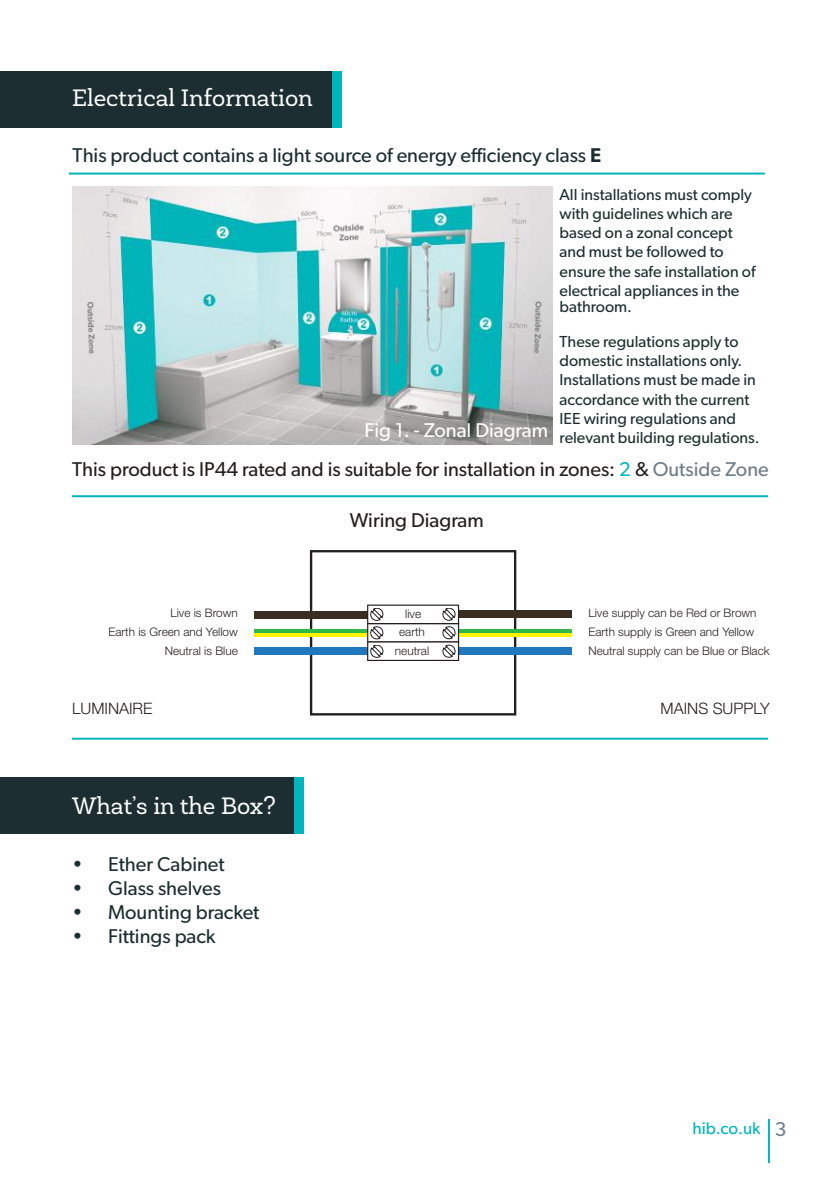
<style>
.page{position:relative;width:840px;height:1191px;background:#fff}
.page>*{position:absolute;margin:0;border:0;box-sizing:border-box;transform-origin:0 0}
.t1{font:24px "Newslab";color:#fff}
.t2{font:20px "Gibson";color:#1c2e31}
.t3{font:20px "Gibson";color:#241f1f}
.t4{font:20px "Gibson";color:#fff}
.t5{font:17px "Gibson";color:#00b5bb}
.t6{font:16px/19.2px "Gibson";color:#1c2e31}
.t7{font:300 15.8px "Helvetica Neue LT Std";color:#241f1f}
.t8{font:300 11.8px/18.8px "Helvetica Neue LT Std";color:#241f1f;text-align:center}
.s1{font-weight:600}
.s2{color:#00b5bb}
.s3{color:#707c88}
.s4{font-size:20px;color:#707c88}
</style>
<div class="page">
<hr style="left:767px;top:1119px;width:2px;height:44px;background:#00b5bb">
<div style="left:0;top:71px;width:332px;height:57px;background:#1c2e31"></div>
<div style="left:332px;top:71px;width:9px;height:57px;background:#00b5bb"></div>
<img style="left:72px;top:187px;width:480px;height:257px">
<hr style="left:72px;top:495px;width:695px;height:2px;background:#00b5bb">
<hr style="left:69px;top:173px;width:695px;height:2px;background:#00b5bb">
<hr style="left:72px;top:737px;width:695px;height:2px;background:#00b5bb">
<div style="left:0;top:777px;width:294px;height:56px;background:#1c2e31"></div>
<div style="left:294px;top:777px;width:9px;height:56px;background:#00b5bb"></div>
<div style="left:458px;top:611px;width:113px;height:7px;background:#3a2d22"></div>
<div style="left:458px;top:629px;width:113px;height:7px;background:#33b848"></div>
<div style="left:458px;top:647px;width:113px;height:7px;background:#2278bd"></div>
<div style="left:254px;top:629px;width:113px;height:7px;background:#33b848"></div>
<hr style="left:458px;top:633px;width:113px;height:4px;background:#fff300">
<hr style="left:254px;top:633px;width:113px;height:4px;background:#fff300">
<div style="left:254px;top:647px;width:113px;height:7px;background:#2278bd"></div>
<div style="left:254px;top:611px;width:113px;height:7px;background:#3a2d22"></div>
<svg style="left:310px;top:550px;width:206px;height:165px"></svg>
<h1 class="t1" style="left:72px;top:83px;width:242px">Electrical Information</h1>
<p class="t2" style="left:73px;top:143px;width:529px">This product contains a light source of energy efficiency class <span class="s1">E</span></p>
<p class="t6" style="left:559px;top:184px;width:197px">All installations must comply with guidelines which are based on a zonal concept and must be followed to ensure the safe installation of electrical appliances in the</p>
<p class="t6" style="left:559px;top:288px;width:180px;line-height:35.2px">bathroom.<br>These regulations apply to</p>
<p class="t6" style="left:559px;top:351px;width:201px">domestic installations only.<br>Installations must be made in accordance with the current<br>IEE wiring regulations and relevant building regulations.</p>
<p class="t3" style="left:72px;top:457px;width:697px">This product is IP44 rated and is suitable for installation in zones: <span class="s2">2</span> &amp; <span class="s3">Outside Zone</span></p>
<p class="t3" style="left:350px;top:508px;width:135px">Wiring Diagram</p>
<p class="t4" style="left:364px;top:418px;width:185px">Fig 1. - Zonal Diagram</p>
<p class="t8" style="left:108px;top:603px;width:131px;text-align:right">Live is Brown<br>Earth is Green and Yellow<br>Neutral is Blue</p>
<p class="t8" style="left:399px;top:605px;width:27px;line-height:17.8px">live earth</p>
<p class="t8" style="left:394px;top:641px;width:36px">neutral</p>
<p class="t8" style="left:588px;top:603px;width:183px;text-align:left">Live supply can be Red or Brown<br>Earth supply is Green and Yellow<br>Neutral supply can be Blue or Black</p>
<p class="t7" style="left:72px;top:699px;width:82px">LUMINAIRE</p>
<p class="t7" style="left:660px;top:699px;width:111px">MAINS SUPPLY</p>
<h1 class="t1" style="left:72px;top:791px;width:205px">What’s in the Box?</h1>
<p class="t2" style="left:72px;top:852px;width:154px">• Ether Cabinet</p>
<p class="t2" style="left:72px;top:876px;width:150px">• Glass shelves</p>
<p class="t2" style="left:72px;top:900px;width:189px">• Mounting bracket</p>
<p class="t2" style="left:72px;top:924px;width:145px">• Fittings pack</p>
<p class="t5" style="left:692px;top:1117px;width:95px">hib.co.uk <span class="s4">3</span></p>
</div>
